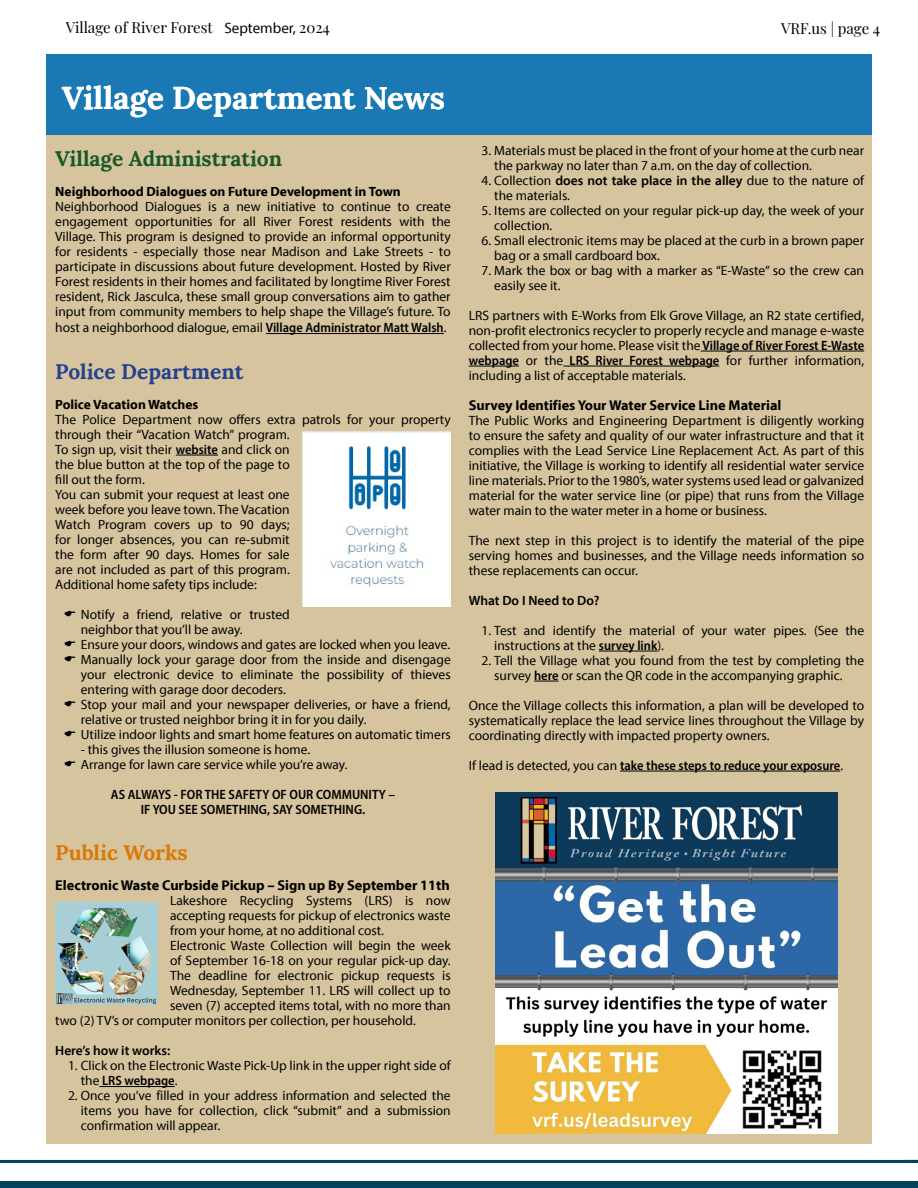
<style>
.page{position:relative;width:918px;height:1188px;background:#fff}
.page>*{position:absolute;margin:0;border:0;box-sizing:border-box;transform-origin:0 0}
.t1{font:700 31.5px "Lora";color:#fff}
.t2{font:700 21px "Lora";color:#195827}
.t3{font:700 21px "Lora";color:#25408f}
.t4{font:700 21px "Lora";color:#d97904}
.t5{font:15px "Playfair Display";color:#000}
.t6{font:700 14.25px "Myriad Pro";color:#000}
.t7{font:13.5px/15px "Myriad Pro";color:#000}
.t8{font:600 semi-condensed 13.5px/15px "Myriad Pro";color:#000;text-align:center}
.t9{font:700 13.5px "Myriad Pro";color:#000}
.t10{font:600 13.5px "Myriad Pro";color:#000}
.s1{font-family:"Myriad Pro"}
.s2{font-weight:600;font-stretch:semi-condensed}
.s3{font-weight:600}
.s4{font-weight:400;font-stretch:normal}
</style>
<div class="page">
<div style="left:46px;top:134px;width:826px;height:1010px;background:#d5c49e"></div>
<div style="left:0;top:1181px;width:918px;height:7px;background:#03435e"></div>
<hr style="left:0;top:1160px;width:918px;height:3px;background:#03435e">
<hr style="left:266px;top:333px;width:178px;height:1px;background:#000">
<hr style="left:176px;top:455px;width:42px;height:1px;background:#000">
<hr style="left:100px;top:1086px;width:75px;height:1px;background:#000">
<hr style="left:701px;top:351px;width:163px;height:1px;background:#000">
<hr style="left:469px;top:366px;width:50px;height:1px;background:#000">
<hr style="left:563px;top:366px;width:156px;height:1px;background:#000">
<hr style="left:599px;top:651px;width:58px;height:1px;background:#000">
<svg style="left:534px;top:681px;width:25px;height:1px"></svg>
<hr style="left:620px;top:771px;width:220px;height:1px;background:#000">
<div style="left:46px;top:54px;width:826px;height:80px;background:#1a79b4"></div>
<img style="left:303px;top:431px;width:148px;height:176px">
<img style="left:55px;top:902px;width:102px;height:102px">
<img style="left:496px;top:793px;width:341px;height:341px">
<p class="t5" style="left:66px;top:15px;width:266px">Village of River Forest <span class="s1">September,</span> 2024</p>
<p class="t5" style="left:781px;top:16px;width:101px">VRF.us | page 4</p>
<h1 class="t1" style="left:62px;top:71px;width:385px">Village Department News</h1>
<h2 class="t2" style="left:55px;top:140px;width:228px">Village Administration</h2>
<p class="t9" style="left:55px;top:182px;width:347px">Neighborhood Dialogues on Future Development in Town</p>
<p class="t7" style="left:55px;top:198px;width:397px;text-align:justify">Neighborhood Dialogues is a new initiative to continue to create engagement opportunities for all River Forest residents with the Village. This program is designed to provide an informal opportunity for residents - especially those near Madison and Lake Streets - to participate in discussions about future development. Hosted by River Forest residents in their homes and facilitated by longtime River Forest resident, Rick Jasculca, these small group conversations aim to gather input from community members to help shape the Village’s future. To</p>
<p class="t7" style="left:55px;top:320px;width:393px">host a neighborhood dialogue, email <span class="s2">Village Administrator Matt Walsh</span>.</p>
<h2 class="t3" style="left:55px;top:353px;width:190px">Police Department</h2>
<p class="t9" style="left:55px;top:395px;width:145px">Police Vacation Watches</p>
<p class="t7" style="left:55px;top:411px;width:397px">The Police Department now offers extra patrols for your property through their “Vacation Watch” program.<br>To sign up, visit their <span class="s2">website</span> and click on<br>the blue button at the top of the page to<br>fill out the form.<br>You can submit your request at least one<br>week before you leave town. The Vacation<br>Watch Program covers up to 90 days;<br>for longer absences, you can re-submit<br>the form after 90 days. Homes for sale<br>are not included as part of this program.<br>Additional home safety tips include:</p>
<p class="t7" style="left:81px;top:606px;width:372px">Notify a friend, relative or trusted<br>neighbor that you’ll be away.<br>Ensure your doors, windows and gates are locked when you leave.<br>Manually lock your garage door from the inside and disengage your electronic device to eliminate the possibility of thieves entering with garage door decoders.<br>Stop your mail and your newspaper deliveries, or have a friend, relative or trusted neighbor bring it in for you daily.<br>Utilize indoor lights and smart home features on automatic timers</p>
<p class="t7" style="left:81px;top:741px;width:268px">- this gives the illusion someone is home.<br>Arrange for lawn care service while you’re away.</p>
<p class="t8" style="left:111px;top:786px;width:286px">AS ALWAYS - FOR THE SAFETY OF OUR COMMUNITY –<br>IF YOU SEE SOMETHING, SAY SOMETHING.</p>
<h2 class="t4" style="left:55px;top:835px;width:134px">Public Works</h2>
<p class="t6" style="left:55px;top:876px;width:396px">Electronic Waste Curbside Pickup – Sign up By September 11th</p>
<p class="t7" style="left:170px;top:893px;width:282px">Lakeshore Recycling Systems (LRS) is now</p>
<p class="t7" style="left:170px;top:908px;width:282px">accepting requests for pickup of electronics waste</p>
<p class="t7" style="left:170px;top:923px;width:215px">from your home, at no additional cost.</p>
<p class="t7" style="left:170px;top:938px;width:282px">Electronic Waste Collection will begin the week</p>
<p class="t7" style="left:170px;top:953px;width:282px">of September 16-18 on your regular pick-up day.</p>
<p class="t7" style="left:170px;top:968px;width:282px">The deadline for electronic pickup requests is</p>
<p class="t7" style="left:170px;top:983px;width:282px">Wednesday, September 11. LRS will collect up to</p>
<p class="t7" style="left:170px;top:998px;width:282px">seven (7) accepted items total, with no more than</p>
<p class="t7" style="left:55px;top:1013px;width:362px">two (2) TV’s or computer monitors per collection, per household.</p>
<p class="t10" style="left:55px;top:1042px;width:117px">Here’s how it works:</p>
<p class="t7" style="left:81px;top:1058px;width:372px;text-indent:-13px">1. Click on the Electronic Waste Pick-Up link in the upper right side of the <span class="s2">LRS webpage</span>.</p>
<p class="t7" style="left:81px;top:1088px;width:371px;text-align:justify;text-indent:-13px">2. Once you’ve filled in your address information and selected the items you have for collection, click “submit” and a submission confirmation will appear.</p>
<p class="t7" style="left:494px;top:142px;width:371px;text-indent:-13px">3. Materials must be placed in the front of your home at the curb near the parkway no later than 7 a.m. on the day of collection.</p>
<p class="t7" style="left:494px;top:172px;width:371px;text-indent:-13px">4. Collection <span class="s3">does not take place in the alley</span> due to the nature of the materials.</p>
<p class="t7" style="left:494px;top:202px;width:371px;text-indent:-13px">5. Items are collected on your regular pick-up day, the week of your collection.</p>
<p class="t7" style="left:494px;top:232px;width:371px;text-indent:-13px">6. Small electronic items may be placed at the curb in a brown paper bag or a small cardboard box.</p>
<p class="t7" style="left:494px;top:262px;width:371px;text-indent:-13px">7. Mark the box or bag with a marker as “E-Waste” so the crew can easily see it.</p>
<p class="t7" style="left:469px;top:307px;width:397px;text-align:justify">LRS partners with E-Works from Elk Grove Village, an R2 state certified, non-profit electronics recycler to properly recycle and manage e-waste collected from your home. Please visit the <span class="s2">Village of River Forest E-Waste webpage</span> or the <span class="s2">LRS River Forest webpage</span> for further information, including a list of acceptable materials.</p>
<p class="t6" style="left:469px;top:396px;width:314px">Survey Identifies Your Water Service Line Material</p>
<p class="t7" style="left:469px;top:412px;width:397px;text-align:justify">The Public Works and Engineering Department is diligently working to ensure the safety and quality of our water infrastructure and that it complies with the Lead Service Line Replacement Act. As part of this initiative, the Village is working to identify all residential water service line materials. Prior to the 1980’s, water systems used lead or galvanized material for the water service line (or pipe) that runs from the Village water main to the water meter in a home or business.</p>
<p class="t7" style="left:469px;top:532px;width:397px;text-align:justify">The next step in this project is to identify the material of the pipe serving homes and businesses, and the Village needs information so these replacements can occur.</p>
<p class="t10" style="left:469px;top:592px;width:133px">What Do I Need to Do?</p>
<p class="t7" style="left:494px;top:622px;width:371px;text-indent:-13px">1. Test and identify the material of your water pipes. (See the instructions at the <span class="s2">survey link</span>).</p>
<p class="t7" style="left:494px;top:652px;width:371px;text-indent:-13px">2. Tell the Village what you found from the test by completing the survey <span class="s2">here</span> or scan the QR code in the accompanying graphic.</p>
<p class="t7" style="left:469px;top:697px;width:397px;text-align:justify">Once the Village collects this information, a plan will be developed to systematically replace the lead service lines throughout the Village by coordinating directly with impacted property owners.</p>
<p class="t8" style="left:469px;top:757px;width:376px"><span class="s4">If lead is detected, you can</span> take these steps to reduce your exposure<span class="s4">.</span></p>
</div>
